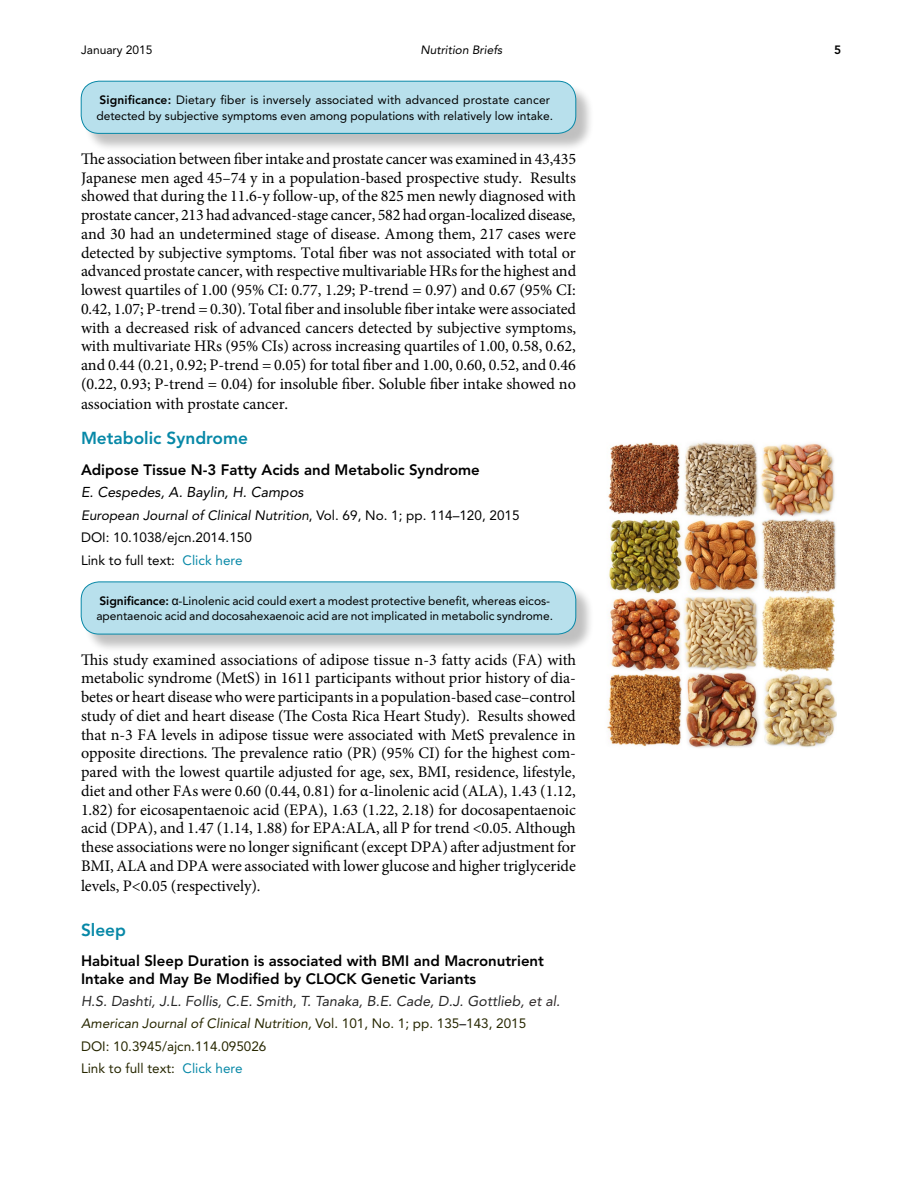
<style>
.page{position:relative;width:918px;height:1188px;background:#fff}
.page>*{position:absolute;margin:0;border:0;box-sizing:border-box;transform-origin:0 0}
.t1{font:800 17.25px "Avenir LT Std";color:#0788a7}
.t2{font:16.2px/18.9px "Minion Pro";letter-spacing:-.005em;color:#000;text-align:justify}
.t3{font:800 15px/17.2px "Avenir LT Std";color:#000}
.t4{font:italic 14.25px "Avenir LT Std";color:#262626}
.t5{font:italic 14.25px "Avenir LT Std";color:#000}
.t6{font:13.5px/22.5px "Avenir LT Std";color:#272700}
.t7{font:13.5px/22.5px "Avenir LT Std";color:#000}
.t8{font:12px/15.8px "Avenir LT Std";color:#000}
.t9{font:italic 12px "Avenir LT Std";color:#000}
.t10{font:800 12px "Avenir LT Std";color:#000}
.s1{font-weight:800}
.s2{font-style:italic}
.s3{color:#0788a7}
.s4{font-family:"Arial"}
.s5{color:#302a2a}
.s6{color:#000}
</style>
<div class="page">
<img style="left:607px;top:442px;width:230px;height:306px">
<div style="left:83px;top:84px;width:512px;height:68px;background:#000;opacity:.25"></div>
<div style="left:81px;top:81px;width:495px;height:52px;background:#b8e0ec;border-radius:18px"></div>
<div style="left:81px;top:81px;width:495px;height:53px;border:1px solid #0788a7;border-radius:18px"></div>
<div style="left:83px;top:584px;width:512px;height:69px;background:#000;opacity:.25"></div>
<div style="left:81px;top:582px;width:495px;height:52px;background:#b8e0ec;border-radius:18px"></div>
<div style="left:81px;top:582px;width:495px;height:52px;border:1px solid #0788a7;border-radius:18px"></div>
<p class="t8" style="left:81px;top:42px;width:73px">January 2015</p>
<p class="t9" style="left:420px;top:43px;width:83px">Nutrition Briefs</p>
<p class="t10" style="left:834px;top:43px;width:9px">5</p>
<p class="t8" style="left:96px;top:92px;width:458px"><span class="s1">Significance:</span> Dietary fiber is inversely associated with advanced prostate cancer detected by subjective symptoms even among populations with relatively low intake.</p>
<p class="t2" style="left:81px;top:149px;width:497px">The association between fiber intake and prostate cancer was examined in 43,435<br>Japanese men aged 45–74 y in a population-based prospective study. Results showed that during the 11.6-y follow-up, of the 825 men newly diagnosed with prostate cancer, 213 had advanced-stage cancer, 582 had organ-localized disease, and 30 had an undetermined stage of disease. Among them, 217 cases were detected by subjective symptoms. Total fiber was not associated with total or advanced prostate cancer, with respective multivariable HRs for the highest and lowest quartiles of 1.00 (95% CI: 0.77, 1.29; P-trend = 0.97) and 0.67 (95% CI:<br>0.42, 1.07; P-trend = 0.30). Total fiber and insoluble fiber intake were associated with a decreased risk of advanced cancers detected by subjective symptoms, with multivariate HRs (95% CIs) across increasing quartiles of 1.00, 0.58, 0.62, and 0.44 (0.21, 0.92; P-trend = 0.05) for total fiber and 1.00, 0.60, 0.52, and 0.46 (0.22, 0.93; P-trend = 0.04) for insoluble fiber. Soluble fiber intake showed no association with prostate cancer.</p>
<p class="t1" style="left:81px;top:428px;width:169px">Metabolic Syndrome</p>
<p class="t3" style="left:81px;top:461px;width:400px">Adipose Tissue N-3 Fatty Acids and Metabolic Syndrome</p>
<p class="t5" style="left:81px;top:484px;width:224px">E. Cespedes, A. Baylin, H. Campos</p>
<p class="t7" style="left:81px;top:504px;width:440px"><span class="s2">European Journal of Clinical Nutrition</span>, Vol. 69, No. 1; pp. 114–120, 2015<br>DOI: 10.1038/ejcn.2014.150<br>Link to full text: <span class="s3">Click here</span></p>
<p class="t8" style="left:96px;top:593px;width:458px"><span class="s1">Significance:</span> <span class="s4">α</span>-Linolenic acid could exert a modest protective benefit, whereas eicos&shy;apentaenoic acid and docosahexaenoic acid are not implicated in metabolic syndrome.</p>
<p class="t2" style="left:81px;top:650px;width:497px">This study examined associations of adipose tissue n-3 fatty acids (FA) with metabolic syndrome (MetS) in 1611 participants without prior history of dia&shy;betes or heart disease who were participants in a population-based case–control study of diet and heart disease (The Costa Rica Heart Study). Results showed that n-3 FA levels in adipose tissue were associated with MetS prevalence in opposite directions. The prevalence ratio (PR) (95% CI) for the highest com&shy;pared with the lowest quartile adjusted for age, sex, BMI, residence, lifestyle, diet and other FAs were 0.60 (0.44, 0.81) for α-linolenic acid (ALA), 1.43 (1.12, 1.82) for eicosapentaenoic acid (EPA), 1.63 (1.22, 2.18) for docosapentaenoic acid (DPA), and 1.47 (1.14, 1.88) for EPA:ALA, all P for trend &lt;0.05. Although these associations were no longer significant (except DPA) after adjustment for BMI, ALA and DPA were associated with lower glucose and higher triglyceride levels, P&lt;0.05 (respectively).</p>
<p class="t1" style="left:81px;top:920px;width:47px">Sleep</p>
<p class="t3" style="left:81px;top:953px;width:465px">Habitual Sleep Duration is associated with BMI and Macronutrient<br>Intake and May Be Modified by CLOCK Genetic Variants</p>
<p class="t4" style="left:81px;top:992px;width:481px">H.S. Dashti<span class="s5">,</span> J.L. Follis<span class="s5">,</span> C.E. Smith<span class="s5">,</span> T. Tanaka<span class="s5">,</span> B.E. Cade<span class="s5">,</span> D.J. Gottlieb<span class="s5">, et al.</span></p>
<p class="t6" style="left:81px;top:1012px;width:447px"><span class="s2">American Journal of Clinical Nutrition,</span> Vol. 101, No. 1; pp. 135<span class="s6">–</span>143, 2015<br>DOI: 10.3945/ajcn.114.095026<br>Link to full text: <span class="s3">Click here</span></p>
</div>
